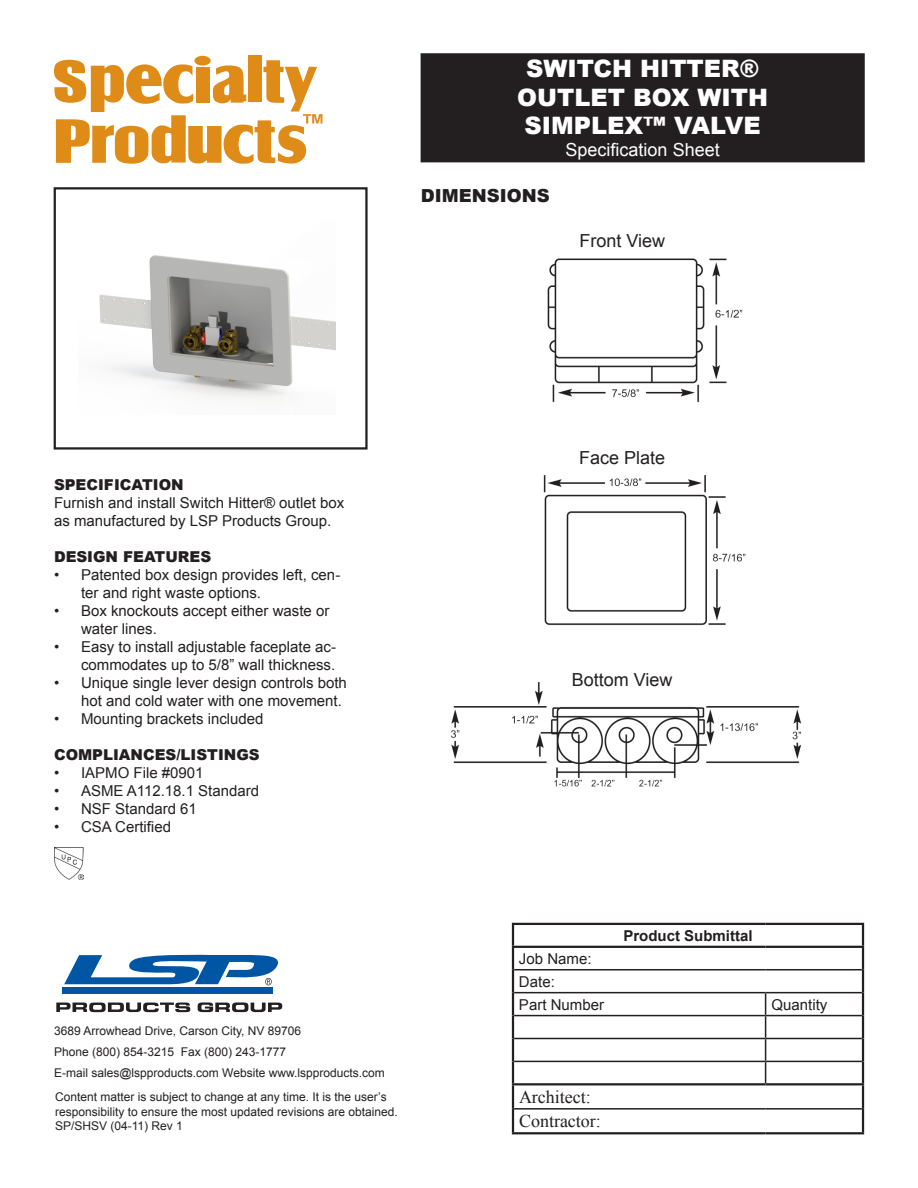
<style>
.page{position:relative;width:918px;height:1188px;background:#fff}
.page>*{position:absolute;margin:0;border:0;box-sizing:border-box;transform-origin:0 0}
.t1{font:900 24px/28.8px "Arial";color:#fff;text-align:center}
.t2{font:18px "Arial";color:#231f20}
.t3{font:18px/24.5px "Times New Roman";color:#231f20}
.t4{font:18px "Arial";color:#fff}
.t5{font:900 18px "Arial";color:#231f20}
.t6{font:15px/18px "Arial";color:#231f20}
.t7{font:900 15px "Arial";color:#231f20}
.t8{font:700 15px "Arial";color:#231f20}
.t9{font:12px/14.4px "Arial";color:#231f20}
</style>
<div class="page">
<hr style="left:514px;top:969px;width:252px;height:1px;background:#231f20">
<hr style="left:766px;top:969px;width:96px;height:1px;background:#231f20">
<hr style="left:514px;top:992px;width:252px;height:1px;background:#231f20">
<hr style="left:766px;top:992px;width:96px;height:1px;background:#231f20">
<hr style="left:514px;top:1015px;width:252px;height:1px;background:#231f20">
<hr style="left:766px;top:1015px;width:96px;height:1px;background:#231f20">
<hr style="left:514px;top:1038px;width:252px;height:1px;background:#231f20">
<hr style="left:766px;top:1038px;width:96px;height:1px;background:#231f20">
<hr style="left:514px;top:1061px;width:252px;height:1px;background:#231f20">
<hr style="left:766px;top:1061px;width:96px;height:1px;background:#231f20">
<svg style="left:765px;top:993px;width:1px;height:90px"></svg>
<hr style="left:514px;top:1108px;width:252px;height:2px;background:#231f20">
<hr style="left:766px;top:1108px;width:96px;height:2px;background:#231f20">
<hr style="left:512px;top:946px;width:254px;height:2px;background:#231f20">
<hr style="left:766px;top:946px;width:98px;height:2px;background:#231f20">
<hr style="left:512px;top:923px;width:254px;height:2px;background:#231f20">
<hr style="left:512px;top:925px;width:2px;height:21px;background:#231f20">
<hr style="left:766px;top:923px;width:98px;height:2px;background:#231f20">
<hr style="left:862px;top:925px;width:2px;height:21px;background:#231f20">
<hr style="left:512px;top:948px;width:2px;height:22px;background:#231f20">
<hr style="left:862px;top:948px;width:2px;height:22px;background:#231f20">
<hr style="left:512px;top:970px;width:2px;height:23px;background:#231f20">
<hr style="left:862px;top:970px;width:2px;height:23px;background:#231f20">
<hr style="left:512px;top:993px;width:2px;height:23px;background:#231f20">
<hr style="left:862px;top:993px;width:2px;height:23px;background:#231f20">
<hr style="left:512px;top:1016px;width:2px;height:22px;background:#231f20">
<hr style="left:862px;top:1016px;width:2px;height:22px;background:#231f20">
<hr style="left:512px;top:1039px;width:2px;height:22px;background:#231f20">
<hr style="left:862px;top:1039px;width:2px;height:22px;background:#231f20">
<hr style="left:512px;top:1061px;width:2px;height:22px;background:#231f20">
<hr style="left:862px;top:1061px;width:2px;height:22px;background:#231f20">
<hr style="left:512px;top:1085px;width:2px;height:24px;background:#231f20">
<hr style="left:862px;top:1085px;width:2px;height:24px;background:#231f20">
<hr style="left:512px;top:1109px;width:2px;height:23px;background:#231f20">
<hr style="left:862px;top:1109px;width:2px;height:23px;background:#231f20">
<hr style="left:512px;top:1132px;width:254px;height:2px;background:#231f20">
<hr style="left:766px;top:1132px;width:98px;height:2px;background:#231f20">
<hr style="left:512px;top:1083px;width:254px;height:2px;background:#231f20">
<hr style="left:766px;top:1083px;width:98px;height:2px;background:#231f20">
<div style="left:62px;top:988px;width:211px;height:6px;background:#0155a5"></div>
<svg style="left:64px;top:955px;width:214px;height:30px"></svg>
<svg style="left:56px;top:1003px;width:134px;height:9px"></svg>
<svg style="left:198px;top:1002px;width:84px;height:10px"></svg>
<div style="left:248px;top:55px;width:14px;height:47px;background:#df8b17"></div>
<div style="left:194px;top:56px;width:17px;height:10px;background:#df8b17;border-radius:50%"></div>
<svg style="left:54px;top:60px;width:268px;height:104px"></svg>
<div style="left:421px;top:54px;width:443px;height:108px;background:#231f20"></div>
<div style="left:421px;top:53px;width:444px;height:109px;border:2px solid #231f20"></div>
<img style="left:99px;top:255px;width:237px;height:145px">
<div style="left:54px;top:187px;width:314px;height:263px;border:2px solid #231f20"></div>
<img style="left:54px;top:848px;width:30px;height:32px">
<img style="left:543px;top:475px;width:203px;height:151px">
<img style="left:451px;top:682px;width:350px;height:105px">
<img style="left:547px;top:258px;width:196px;height:145px">
<h1 class="t1" style="left:517px;top:54px;width:252px">SWITCH HITTER®<br>OUTLET BOX WITH<br>SIMPLEX™ VALVE</h1>
<p class="t4" style="left:566px;top:138px;width:156px">Specification Sheet</p>
<p class="t5" style="left:421px;top:185px;width:130px">DIMENSIONS</p>
<p class="t2" style="left:579px;top:229px;width:87px">Front View</p>
<p class="t7" style="left:54px;top:476px;width:131px">SPECIFICATION</p>
<p class="t6" style="left:54px;top:494px;width:292px">Furnish and install Switch Hitter® outlet box as manufactured by LSP Products Group.</p>
<p class="t7" style="left:54px;top:548px;width:159px">DESIGN FEATURES</p>
<p class="t6" style="left:81px;top:566px;width:261px;text-indent:-27px">• Patented box design provides left, cen&shy;ter and right waste options.</p>
<p class="t6" style="left:81px;top:602px;width:250px;text-indent:-27px">• Box knockouts accept either waste or water lines.</p>
<p class="t6" style="left:54px;top:638px;width:284px;text-align:right">• Easy to install adjustable faceplate ac&shy;commodates up to 5/8” wall thickness.</p>
<p class="t6" style="left:81px;top:674px;width:267px;text-indent:-27px">• Unique single lever design controls both hot and cold water with one movement.</p>
<p class="t6" style="left:54px;top:710px;width:211px">• Mounting brackets included</p>
<p class="t7" style="left:54px;top:746px;width:207px">COMPLIANCES/LISTINGS</p>
<p class="t6" style="left:54px;top:764px;width:151px">• IAPMO File #0901</p>
<p class="t6" style="left:54px;top:782px;width:207px">• ASME A112.18.1 Standard</p>
<p class="t6" style="left:54px;top:800px;width:144px">• NSF Standard 61</p>
<p class="t6" style="left:54px;top:818px;width:119px">• CSA Certified</p>
<p class="t9" style="left:54px;top:1021px;width:332px;line-height:21px">3689 Arrowhead Drive, Carson City, NV 89706<br>Phone (800) 854-3215 Fax (800) 243-1777<br>E-mail sales@lspproducts.com Website www.lspproducts.com</p>
<p class="t9" style="left:55px;top:1090px;width:344px">Content matter is subject to change at any time. It is the user’s responsibility to ensure the most updated revisions are obtained.<br>SP/SHSV (04-11) Rev 1</p>
<p class="t2" style="left:579px;top:446px;width:88px">Face Plate</p>
<p class="t2" style="left:572px;top:668px;width:102px">Bottom View</p>
<p class="t6" style="left:519px;top:947px;width:87px;line-height:23px">Job Name:<br>Date:<br>Part Number</p>
<p class="t8" style="left:623px;top:926px;width:131px">Product Submittal</p>
<p class="t6" style="left:772px;top:995px;width:57px">Quantity</p>
<p class="t3" style="left:519px;top:1084px;width:83px">Architect:<br>Contractor:</p>
</div>
